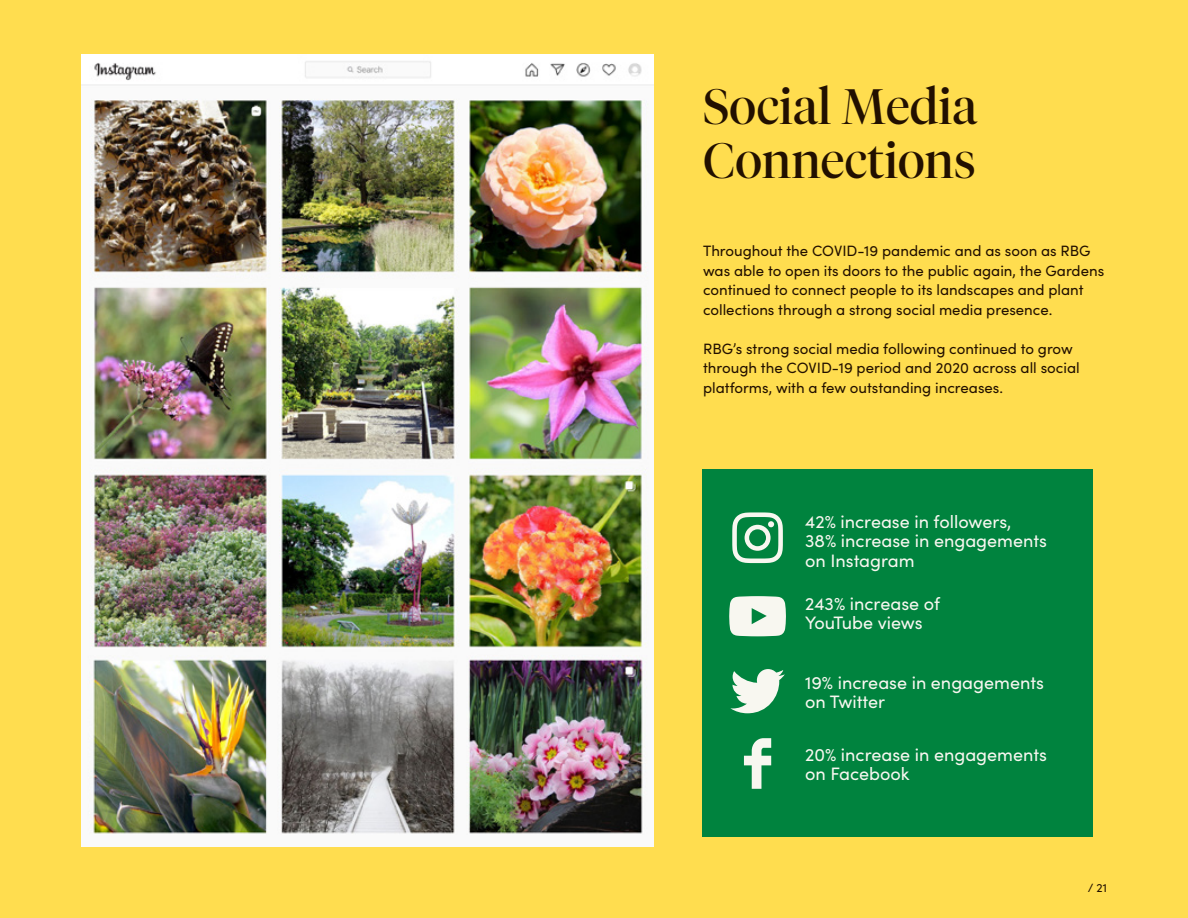
<style>
.page{position:relative;width:1188px;height:918px;background:#ffdd4f}
.page>*{position:absolute;margin:0;border:0;box-sizing:border-box;transform-origin:0 0}
.t1{font:49.5px/54px "Tiempos Fine";color:#221000}
.t2{font:18px/19.5px "Sofia Pro";color:#f8f7f0}
.t3{font:15px/19.5px "Sofia Pro";color:#221000}
.t4{font:12px "Sofia Pro";color:#221000}
</style>
<div class="page">
<div style="left:702px;top:470px;width:391px;height:367px;background:#00833e"></div>
<img style="left:81px;top:54px;width:573px;height:601px">
<img style="left:81px;top:655px;width:573px;height:191px">
<svg style="left:732px;top:512px;width:51px;height:51px"></svg>
<svg style="left:744px;top:738px;width:27px;height:51px"></svg>
<svg style="left:730px;top:669px;width:55px;height:44px"></svg>
<svg style="left:729px;top:596px;width:57px;height:40px;background:#dceadc"></svg>
<h1 class="t1" style="left:703px;top:79px;width:276px">Social Media<br>Connections</h1>
<p class="t3" style="left:703px;top:240px;width:403px">Throughout the COVID-19 pandemic and as soon as RBG was able to open its doors to the public again, the Gardens continued to connect people to its landscapes and plant collections through a strong social media presence.</p>
<p class="t3" style="left:703px;top:338px;width:378px">RBG’s strong social media following continued to grow through the COVID-19 period and 2020 across all social platforms, with a few outstanding increases.</p>
<p class="t2" style="left:805px;top:511px;width:243px">42% increase in followers,<br>38% increase in engagements on Instagram</p>
<p class="t2" style="left:805px;top:593px;width:136px">243% increase of<br>YouTube views</p>
<p class="t2" style="left:805px;top:671px;width:240px">19% increase in engagements on Twitter</p>
<p class="t2" style="left:805px;top:744px;width:243px">20% increase in engagements on Facebook</p>
<p class="t4" style="left:1088px;top:879px;width:21px">/ 21</p>
</div>
